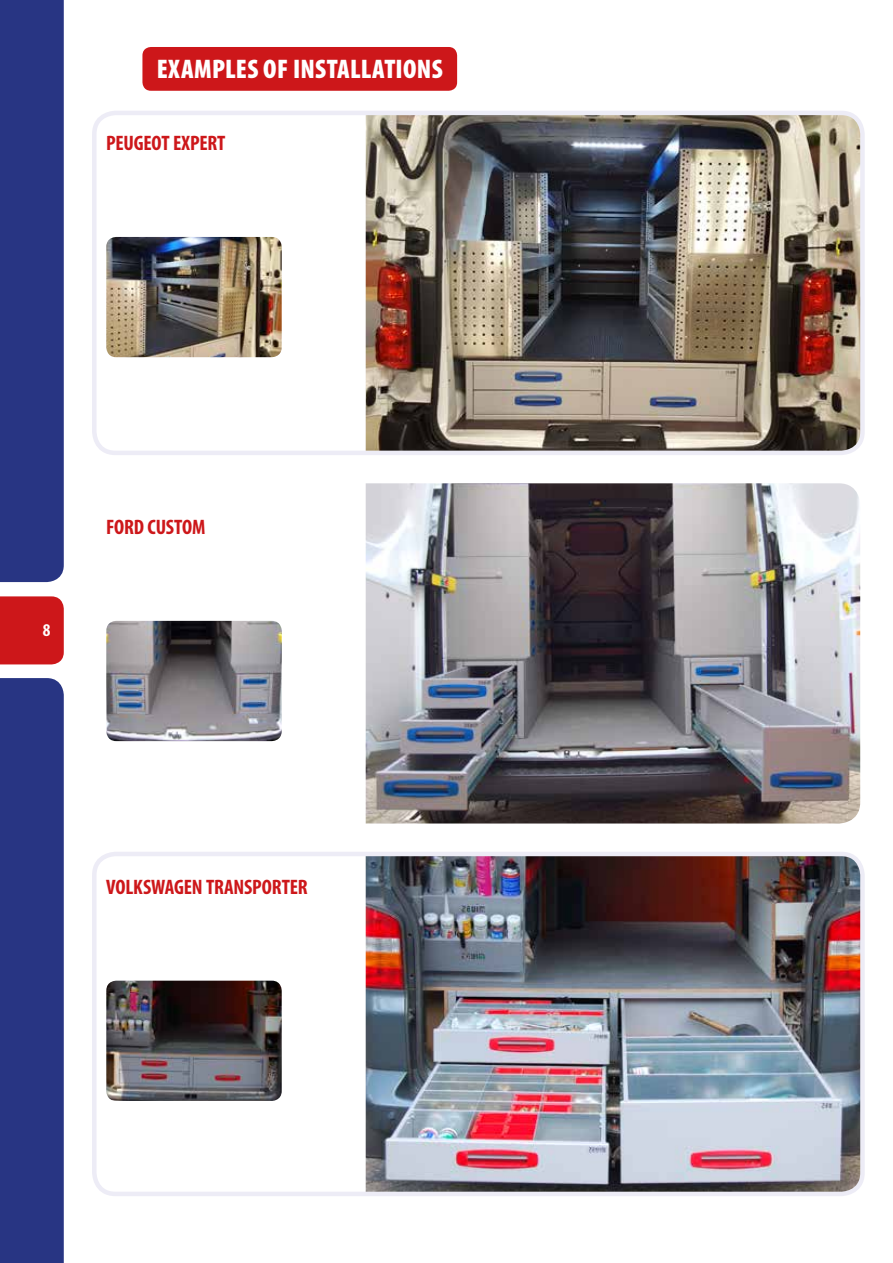
<style>
.page{position:relative;width:893px;height:1263px;background:#fff}
.page>*{position:absolute;margin:0;border:0;box-sizing:border-box;transform-origin:0 0}
.t1{font:900 condensed 27px "Myriad Pro";letter-spacing:.01em;color:#fff}
.t2{font:700 condensed 21px "Myriad Pro";letter-spacing:-.01em;color:#cd171a}
.t3{font:700 condensed 18px "Myriad Pro";color:#fff}
</style>
<div class="page">
<div style="left:0;top:596px;width:64px;height:68px;background:#cd171a"></div>
<div style="left:0;top:678px;width:64px;height:585px;background:#283583"></div>
<div style="left:0;top:0;width:64px;height:582px;background:#283583"></div>
<div style="left:142px;top:47px;width:315px;height:44px;background:#cd171a;border-radius:9px"></div>
<img style="left:366px;top:857px;width:494px;height:334px">
<img style="left:106px;top:981px;width:176px;height:120px">
<img style="left:366px;top:483px;width:494px;height:340px">
<img style="left:106px;top:621px;width:176px;height:120px">
<img style="left:366px;top:116px;width:494px;height:334px">
<img style="left:106px;top:237px;width:176px;height:120px">
<div style="left:92px;top:852px;width:773px;height:344px;border:4px solid #edecf6;border-radius:21px"></div>
<div style="left:92px;top:111px;width:773px;height:344px;border:4px solid #edecf6;border-radius:21px"></div>
<p class="t1" style="left:157px;top:52px;width:288px">EXAMPLES OF INSTALLATIONS</p>
<p class="t2" style="left:106px;top:130px;width:121px">PEUGEOT EXPERT</p>
<p class="t3" style="left:43px;top:621px;width:11px">28</p>
<p class="t2" style="left:106px;top:514px;width:101px">FORD CUSTOM</p>
<p class="t2" style="left:106px;top:874px;width:203px">VOLKSWAGEN TRANSPORTER</p>
</div>
